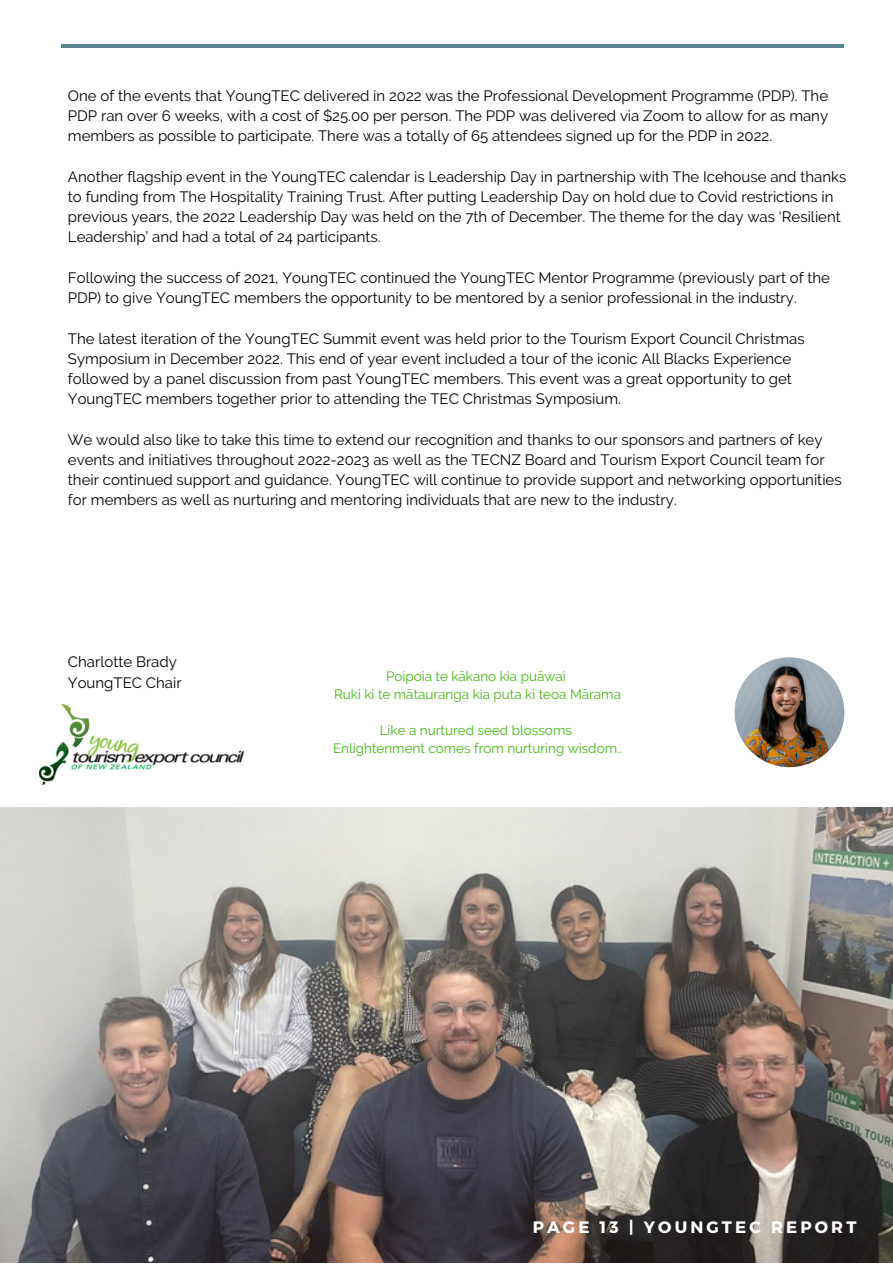
<style>
.page{position:relative;width:893px;height:1264px;background:#fff}
.page>*{position:absolute;margin:0;border:0;box-sizing:border-box;transform-origin:0 0}
.t1{font:700 16.5px "Montserrat";letter-spacing:.19em;color:#fff}
.t2{font:15px/20.2px "Raleway";color:#000}
.t3{font:13.5px "Raleway";color:#47b618}
</style>
<div class="page">
<img style="left:0;top:807px;width:892px;height:455px">
<hr style="left:61px;top:44px;width:783px;height:4px;background:#598392">
<img style="left:40px;top:704px;width:203px;height:80px">
<img style="left:734px;top:657px;width:110px;height:110px;border-radius:50%">
<p class="t2" style="left:68px;top:85px;width:761px;text-align:justify">One of the events that YoungTEC delivered in 2022 was the Professional Development Programme (PDP). The PDP ran over 6 weeks, with a cost of $25.00 per person. The PDP was delivered via Zoom to allow for as many members as possible to participate. There was a totally of 65 attendees signed up for the PDP in 2022.</p>
<p class="t2" style="left:68px;top:166px;width:779px">Another flagship event in the YoungTEC calendar is Leadership Day in partnership with The Icehouse and thanks to funding from The Hospitality Training Trust. After putting Leadership Day on hold due to Covid restrictions in previous years, the 2022 Leadership Day was held on the 7th of December. The theme for the day was ‘Resilient Leadership’ and had a total of 24 participants.</p>
<p class="t2" style="left:68px;top:267px;width:763px">Following the success of 2021, YoungTEC continued the YoungTEC Mentor Programme (previously part of the<br>PDP) to give YoungTEC members the opportunity to be mentored by a senior professional in the industry.</p>
<p class="t2" style="left:68px;top:328px;width:738px">The latest iteration of the YoungTEC Summit event was held prior to the Tourism Export Council Christmas Symposium in December 2022. This end of year event included a tour of the iconic All Blacks Experience followed by a panel discussion from past YoungTEC members. This event was a great opportunity to get YoungTEC members together prior to attending the TEC Christmas Symposium.</p>
<p class="t2" style="left:68px;top:429px;width:775px">We would also like to take this time to extend our recognition and thanks to our sponsors and partners of key events and initiatives throughout 2022-2023 as well as the TECNZ Board and Tourism Export Council team for their continued support and guidance. YoungTEC will continue to provide support and networking opportunities for members as well as nurturing and mentoring individuals that are new to the industry.</p>
<p class="t2" style="left:68px;top:652px;width:110px">Charlotte Brady</p>
<p class="t2" style="left:68px;top:672px;width:115px">YoungTEC Chair</p>
<p class="t3" style="left:386px;top:668px;width:181px">Poipoia te kākano kia puāwai</p>
<p class="t3" style="left:334px;top:686px;width:288px">Ruki ki te mātauranga kia puta ki teoa Mārama</p>
<p class="t3" style="left:380px;top:722px;width:194px">Like a nurtured seed blossoms</p>
<p class="t3" style="left:333px;top:740px;width:290px">Enlightenment comes from nurturing wisdom..</p>
<p class="t1" style="left:532px;top:1216px;width:325px">PAGE 13 | YOUNGTEC REPORT</p>
</div>
